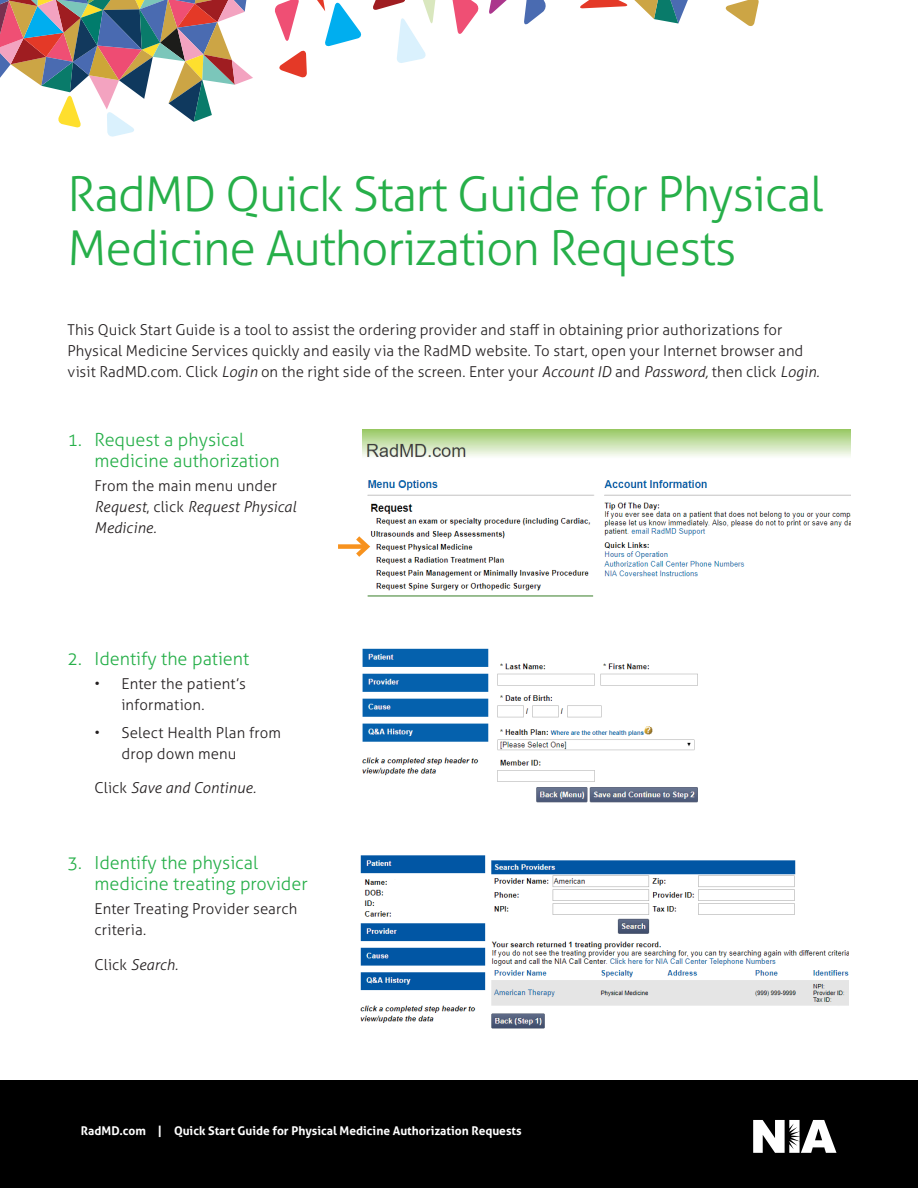
<style>
.page{position:relative;width:918px;height:1188px;background:#fff}
.page>*{position:absolute;margin:0;border:0;box-sizing:border-box;transform-origin:0 0}
.t1{font:300 48px/54px "Aller";letter-spacing:-.025em;color:#26af49}
.t2{font:300 18px/21px "Aller";color:#26af49}
.t3{font:300 15px/21px "Aller";letter-spacing:.005em;color:#231f20}
.t4{font:italic 300 15px/21px "Aller";letter-spacing:.005em;color:#231f20}
.t5{font:700 12px "Aller";color:#fff}
.s1{font-style:italic}
.s2{font-style:normal}
</style>
<div class="page">
<svg style="left:489px;top:0;width:18px;height:14px"></svg>
<svg style="left:452px;top:0;width:27px;height:34px"></svg>
<svg style="left:275px;top:0;width:87px;height:78px"></svg>
<svg style="left:725px;top:0;width:34px;height:26px"></svg>
<svg style="left:524px;top:0;width:22px;height:25px"></svg>
<svg style="left:580px;top:0;width:108px;height:23px"></svg>
<svg style="left:373px;top:0;width:63px;height:63px"></svg>
<svg style="left:0;top:0;width:253px;height:137px"></svg>
<div style="left:0;top:1080px;width:918px;height:108px;background:#000"></div>
<svg style="left:753px;top:1120px;width:84px;height:33px"></svg>
<img style="left:362px;top:429px;width:488px;height:168px">
<img style="left:362px;top:648px;width:336px;height:155px">
<img style="left:361px;top:855px;width:488px;height:174px">
<div style="left:338px;top:544px;width:29px;height:5px;background:#f7921e"></div>
<svg style="left:351px;top:532px;width:23px;height:30px"></svg>
<h1 class="t1" style="left:68px;top:167px;width:758px">RadMD Quick Start Guide for Physical<br>Medicine Authorization Requests</h1>
<p class="t3" style="left:68px;top:319px;width:753px">This Quick Start Guide is a tool to assist the ordering provider and staff in obtaining prior authorizations for<br>Physical Medicine Services quickly and easily via the RadMD website. To start, open your Internet browser and visit RadMD.com. Click <span class="s1">Login</span> on the right side of the screen. Enter your <span class="s1">Account ID</span> and <span class="s1">Password,</span> then click <span class="s1">Login.</span></p>
<p class="t2" style="left:95px;top:429px;width:187px;text-indent:-27px">1. Request a physical medicine authorization</p>
<p class="t4" style="left:95px;top:475px;width:203px"><span class="s2">From the main menu under<br></span>Request<span class="s2">, click</span> Request Physical<br>Medicine.</p>
<p class="t2" style="left:68px;top:648px;width:183px">2. Identify the patient</p>
<p class="t3" style="left:122px;top:673px;width:126px;text-indent:-27px">• Enter the patient’s information.</p>
<p class="t3" style="left:122px;top:722px;width:161px;text-indent:-27px">• Select Health Plan from drop down menu</p>
<p class="t4" style="left:95px;top:777px;width:163px"><span class="s2">Click</span> Save and Continue.</p>
<p class="t2" style="left:95px;top:852px;width:215px;text-indent:-27px">3. Identify the physical medicine treating provider</p>
<p class="t3" style="left:95px;top:898px;width:204px">Enter Treating Provider search criteria.</p>
<p class="t4" style="left:95px;top:954px;width:85px"><span class="s2">Click</span> Search.</p>
<p class="t5" style="left:81px;top:1123px;width:442px">RadMD.com | Quick Start Guide for Physical Medicine Authorization Requests</p>
</div>
